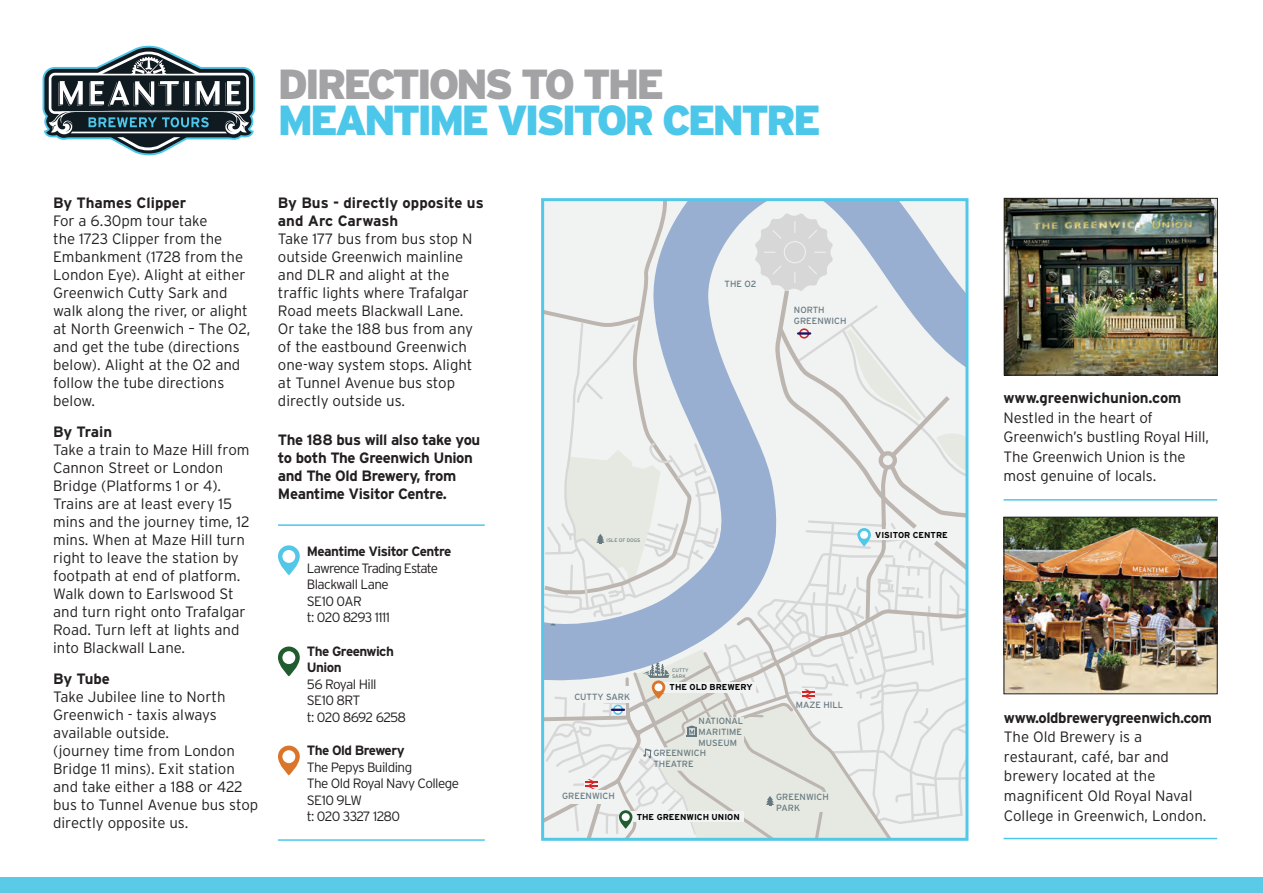
<style>
.page{position:relative;width:1263px;height:893px;background:#fff}
.page>*{position:absolute;margin:0;border:0;box-sizing:border-box;transform-origin:0 0}
.t1{font:900 42px "Interstate";letter-spacing:-.075em;color:#4cc7ea}
.t2{font:900 42px "Interstate";letter-spacing:-.075em;color:#a3a3a6}
.t3{font:300 15px/18px "Interstate";color:#231f20}
.t4{font:700 15px/18px "Interstate";letter-spacing:-.025em;color:#231f20}
.t5{font:700 15px/18px "Interstate";color:#231f20}
.t6{font:700 15px "Interstate";letter-spacing:-.005em;color:#231f20}
.t7{font:300 13.5px/16.5px "Interstate";letter-spacing:-.05em;color:#231f20}
.t8{font:700 13.5px/16.5px "Interstate";letter-spacing:-.04em;color:#231f20}
.t9{font:9px/10.8px "Interstate";color:#677980}
.t10{font:700 8.55px "Interstate";color:#000}
.t11{font:5.1px/6.1px "Interstate";color:#677980}
</style>
<div class="page">
<svg style="left:278px;top:545px;width:22px;height:30px"></svg>
<div style="left:282px;top:550px;width:13px;height:13px;background:#fff;border-radius:50%"></div>
<svg style="left:278px;top:646px;width:22px;height:30px"></svg>
<div style="left:282px;top:651px;width:13px;height:13px;background:#fff;border-radius:50%"></div>
<svg style="left:278px;top:746px;width:22px;height:29px"></svg>
<div style="left:282px;top:750px;width:13px;height:13px;background:#fff;border-radius:50%"></div>
<svg style="left:42px;top:46px;width:213px;height:109px"></svg>
<hr style="left:278px;top:524px;width:207px;height:2px;background:#4cc7ea">
<hr style="left:1003px;top:499px;width:214px;height:2px;background:#4cc7ea">
<hr style="left:1003px;top:838px;width:214px;height:1px;background:#4cc7ea">
<hr style="left:278px;top:839px;width:207px;height:2px;background:#4cc7ea">
<svg style="left:545px;top:202px;width:419px;height:11px"></svg>
<svg style="left:545px;top:213px;width:419px;height:624px"></svg>
<div style="left:541px;top:198px;width:427px;height:643px;border:3px solid #52c7e8"></div>
<img style="left:1006px;top:200px;width:209px;height:173px">
<div style="left:1004px;top:198px;width:213px;height:177px;border:1px solid #231f20"></div>
<img style="left:1006px;top:519px;width:209px;height:173px">
<div style="left:1004px;top:517px;width:213px;height:177px;border:1px solid #231f20"></div>
<div style="left:0;top:877px;width:1263px;height:16px;background:#5bcae7"></div>
<h1 class="t2" style="left:278px;top:61px;width:383px">DIRECTIONS TO THE</h1>
<h1 class="t1" style="left:278px;top:97px;width:545px">MEANTIME VISITOR CENTRE</h1>
<p class="t5" style="left:53px;top:194px;width:135px">By Thames Clipper</p>
<p class="t3" style="left:53px;top:212px;width:199px">For a 6.30pm tour take<br>the 1723 Clipper from the<br>Embankment (1728 from the<br>London Eye). Alight at either<br>Greenwich Cutty Sark and walk along the river, or alight at North Greenwich – The O2, and get the tube (directions below). Alight at the O2 and follow the tube directions below.</p>
<p class="t4" style="left:53px;top:422px;width:61px">By Train</p>
<p class="t3" style="left:53px;top:440px;width:198px">Take a train to Maze Hill from<br>Cannon Street or London<br>Bridge (Platforms 1 or 4).<br>Trains are at least every 15 mins and the journey time, 12 mins. When at Maze Hill turn right to leave the station by footpath at end of platform.<br>Walk down to Earlswood St and turn right onto Trafalgar<br>Road. Turn left at lights and into Blackwall Lane.</p>
<p class="t4" style="left:53px;top:669px;width:58px">By Tube</p>
<p class="t3" style="left:53px;top:687px;width:207px">Take Jubilee line to North<br>Greenwich - taxis always available outside.<br>(journey time from London<br>Bridge 11 mins). Exit station and take either a 188 or 422 bus to Tunnel Avenue bus stop directly opposite us.</p>
<p class="t5" style="left:278px;top:194px;width:207px">By Bus - directly opposite us and Arc Carwash</p>
<p class="t3" style="left:278px;top:230px;width:197px">Take 177 bus from bus stop N outside Greenwich mainline and DLR and alight at the traffic lights where Trafalgar<br>Road meets Blackwall Lane.<br>Or take the 188 bus from any of the eastbound Greenwich one-way system stops. Alight at Tunnel Avenue bus stop directly outside us.</p>
<p class="t4" style="left:278px;top:431px;width:204px">The 188 bus will also take you to both The Greenwich Union and The Old Brewery, from<br>Meantime Visitor Centre.</p>
<p class="t8" style="left:307px;top:543px;width:146px">Meantime Visitor Centre</p>
<p class="t7" style="left:307px;top:560px;width:133px">Lawrence Trading Estate<br>Blackwall Lane<br>SE10 0AR<br>t: 020 8293 1111</p>
<p class="t8" style="left:307px;top:643px;width:89px">The Greenwich<br>Union</p>
<p class="t7" style="left:307px;top:676px;width:101px">56 Royal Hill<br>SE10 8RT<br>t: 020 8692 6258</p>
<p class="t8" style="left:307px;top:742px;width:99px">The Old Brewery</p>
<p class="t7" style="left:307px;top:759px;width:154px">The Pepys Building<br>The Old Royal Navy College<br>SE10 9LW<br>t: 020 3327 1280</p>
<p class="t9" style="left:725px;top:279px;width:33px">THE O2</p>
<p class="t9" style="left:794px;top:304px;width:54px">NORTH<br>GREENWICH</p>
<p class="t11" style="left:607px;top:537px;width:35px">ISLE OF DOGS</p>
<p class="t11" style="left:672px;top:667px;width:18px">CUTTY<br>SARK</p>
<p class="t9" style="left:574px;top:691px;width:57px">CUTTY SARK</p>
<p class="t9" style="left:562px;top:791px;width:54px">GREENWICH</p>
<p class="t10" style="left:670px;top:682px;width:84px">THE OLD BREWERY</p>
<p class="t9" style="left:699px;top:716px;width:46px">NATIONAL<br>MARITIME<br>MUSEUM</p>
<p class="t9" style="left:653px;top:748px;width:54px">GREENWICH<br>THEATRE</p>
<p class="t10" style="left:637px;top:812px;width:105px">THE GREENWICH UNION</p>
<p class="t9" style="left:796px;top:699px;width:49px">MAZE HILL</p>
<p class="t9" style="left:776px;top:791px;width:54px">GREENWICH<br>PARK</p>
<p class="t10" style="left:875px;top:530px;width:74px">VISITOR CENTRE</p>
<p class="t6" style="left:1003px;top:390px;width:179px">www.greenwichunion.com</p>
<p class="t3" style="left:1003px;top:408px;width:207px;line-height:19.5px">Nestled in the heart of<br>Greenwich’s bustling Royal Hill,<br>The Greenwich Union is the most genuine of locals.</p>
<p class="t4" style="left:1004px;top:709px;width:210px">www.oldbrewerygreenwich.com</p>
<p class="t3" style="left:1004px;top:727px;width:204px;line-height:19.5px">The Old Brewery is a restaurant, café, bar and brewery located at the magnificent Old Royal Naval<br>College in Greenwich, London.</p>
</div>
